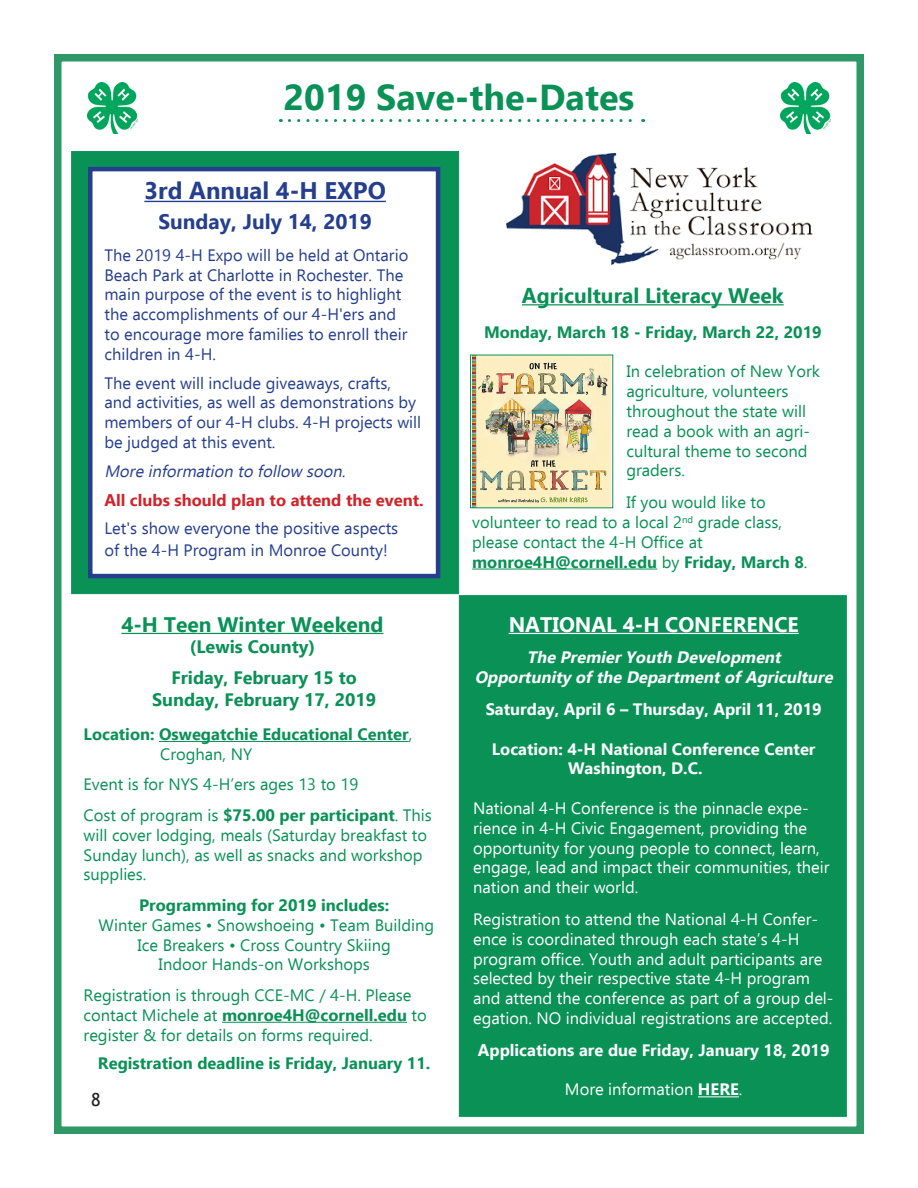
<style>
.page{position:relative;width:918px;height:1188px;background:#fff}
.page>*{position:absolute;margin:0;border:0;box-sizing:border-box;transform-origin:0 0}
.t1{font:700 36px "Ebrima";color:#099156}
.t2{font:700 24px "Ebrima";color:#253f8e}
.t3{font:700 21px "Ebrima";color:#099156}
.t4{font:700 21px "Ebrima";color:#fff}
.t5{font:700 21px "Ebrima";color:#253f8e}
.t6{font:700 18px/31px "Ebrima";color:#099156}
.t7{font:18px "Trebuchet MS";color:#231f20}
.t8{font:16.5px/19.8px "Ebrima";color:#099156}
.t9{font:16.5px/19.8px "Ebrima";color:#fff}
.t10{font:16.5px/19.8px "Ebrima";color:#253f8e}
.t11{font:700 16.5px/19.8px "Ebrima";color:#099156}
.t12{font:700 16.5px/19.8px "Ebrima";color:#fff}
.t13{font:italic 700 16.5px/19.8px "Ebrima";color:#fff;text-align:center}
.t14{font:700 16.5px "Ebrima";color:#d1232a}
.t15{font:italic 16.5px "Ebrima";color:#253f8e}
.s1{font-weight:400}
.s2{font-weight:700}
</style>
<div class="page">
<div style="left:54px;top:54px;width:810px;height:1080px;border:8px solid #2e9967"></div>
<div style="left:71px;top:151px;width:388px;height:443px;background:#099156;border:1px solid #099156"></div>
<div style="left:88px;top:167px;width:352px;height:411px;background:#fff;border:4px solid #253f8e"></div>
<div style="left:459px;top:595px;width:388px;height:522px;background:#099156;border:1px solid #099156"></div>
<img style="left:87px;top:82px;width:51px;height:52px">
<img style="left:780px;top:82px;width:51px;height:52px">
<svg style="left:289px;top:119px;width:355px;height:3px"></svg>
<hr style="left:121px;top:633px;width:263px;height:1px;background:#099156">
<hr style="left:159px;top:741px;width:250px;height:1px;background:#099156">
<hr style="left:222px;top:1022px;width:185px;height:1px;background:#099156">
<hr style="left:509px;top:633px;width:290px;height:1px;background:#fff">
<hr style="left:698px;top:1096px;width:41px;height:1px;background:#fff">
<hr style="left:522px;top:304px;width:262px;height:1px;background:#099156">
<hr style="left:472px;top:569px;width:185px;height:1px;background:#099156">
<img style="left:506px;top:153px;width:307px;height:111px">
<img style="left:472px;top:357px;width:139px;height:149px">
<hr style="left:144px;top:201px;width:242px;height:1px;background:#253f8e">
<h1 class="t1" style="left:284px;top:70px;width:352px">2019 Save-the-Dates</h1>
<h2 class="t2" style="left:144px;top:173px;width:243px">3rd Annual 4-H EXPO</h2>
<p class="t5" style="left:158px;top:206px;width:215px">Sunday, July 14, 2019</p>
<p class="t10" style="left:104px;top:245px;width:305px">The 2019 4-H Expo will be held at Ontario Beach Park at Charlotte in Rochester. The main purpose of the event is to highlight the accomplishments of our 4-H'ers and to encourage more families to enroll their children in 4-H.</p>
<p class="t10" style="left:104px;top:373px;width:318px">The event will include giveaways, crafts, and activities, as well as demonstrations by members of our 4-H clubs. 4-H projects will be judged at this event.</p>
<p class="t15" style="left:104px;top:459px;width:247px">More information to follow soon.</p>
<p class="t14" style="left:104px;top:488px;width:321px">All clubs should plan to attend the event.</p>
<p class="t10" style="left:104px;top:517px;width:295px;line-height:21.6px">Let's show everyone the positive aspects of the 4-H Program in Monroe County!</p>
<p class="t3" style="left:121px;top:609px;width:264px">4-H Teen Winter Weekend</p>
<p class="t6" style="left:171px;top:631px;width:187px;text-indent:18px">(Lewis County)<br>Friday, February 15 to</p>
<p class="t6" style="left:152px;top:683px;width:225px">Sunday, February 17, 2019</p>
<p class="t11" style="left:160px;top:724px;width:254px;text-indent:-77px">Location: Oswegatchie Educational Center<span class="s1">,<br>Croghan, NY</span></p>
<p class="t8" style="left:84px;top:769px;width:350px;line-height:30.6px">Event is for NYS 4-H’ers ages 13 to 19<br>Cost of program is <span class="s2">$75.00 per participant</span>. This</p>
<p class="t8" style="left:84px;top:825px;width:345px">will cover lodging, meals (Saturday breakfast to<br>Sunday lunch), as well as snacks and workshop supplies.</p>
<p class="t11" style="left:139px;top:895px;width:252px">Programming for 2019 includes:</p>
<p class="t8" style="left:99px;top:915px;width:337px;text-align:center">Winter Games • Snowshoeing • Team Building<br>Ice Breakers • Cross Country Skiing<br>Indoor Hands-on Workshops</p>
<p class="t8" style="left:84px;top:985px;width:345px">Registration is through CCE-MC / 4-H. Please contact Michele at <span class="s2">monroe4H@cornell.edu</span> to register &amp; for details on forms required.</p>
<p class="t11" style="left:98px;top:1053px;width:334px">Registration deadline is Friday, January 11.</p>
<p class="t7" style="left:91px;top:1089px;width:11px">8</p>
<p class="t3" style="left:522px;top:280px;width:263px">Agricultural Literacy Week</p>
<p class="t11" style="left:484px;top:321px;width:339px">Monday, March 18 - Friday, March 22, 2019</p>
<p class="t8" style="left:626px;top:361px;width:195px">In celebration of New York agriculture, volunteers throughout the state will read a book with an agri&shy;cultural theme to second graders.</p>
<p class="t8" style="left:472px;top:492px;width:337px;text-indent:154px">If you would like to volunteer to read to a local 2<sup>nd</sup> grade class, please contact the 4-H Office at <span class="s2">monroe4H@cornell.edu</span> by <span class="s2">Friday, March 8</span>.</p>
<p class="t4" style="left:509px;top:609px;width:292px">NATIONAL 4‑H CONFERENCE</p>
<p class="t13" style="left:475px;top:647px;width:364px">The PremierYouth Development<br>Opportunity ofthe DepartmentofAgriculture</p>
<p class="t12" style="left:486px;top:699px;width:337px">Saturday, April 6 – Thursday, April 11, 2019</p>
<p class="t12" style="left:568px;top:738px;width:249px;text-indent:-76px">Location: 4-H National Conference Center<br>Washington, D.C.</p>
<p class="t9" style="left:473px;top:798px;width:358px">National 4‑H Conference is the pinnacle expe&shy;rience in 4‑H Civic Engagement, providing the opportunity for young people to connect, learn, engage, lead and impact their communities, their nation and their world.</p>
<p class="t9" style="left:473px;top:909px;width:362px">Registration to attend the National 4‑H Confer&shy;ence is coordinated through each state’s 4‑H program office. Youth and adult participants are selected by their respective state 4‑H program and attend the conference as part of a group del&shy;egation. NO individual registrations are accepted.</p>
<p class="t12" style="left:478px;top:1039px;width:353px">Applications are due Friday, January 18, 2019</p>
<p class="t9" style="left:565px;top:1079px;width:179px">More information <span class="s2">HERE</span>.</p>
</div>
